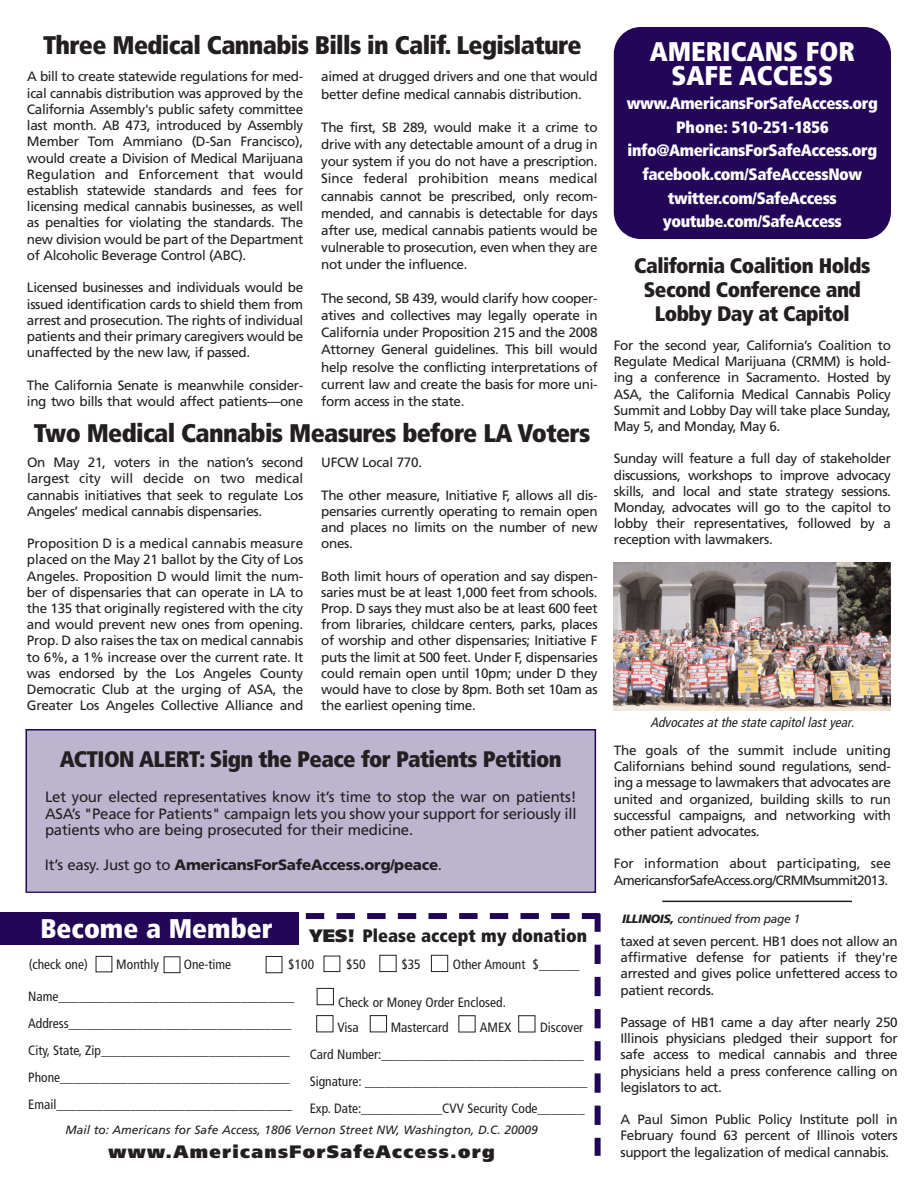
<style>
.page{position:relative;width:918px;height:1188px;background:#fff}
.page>*{position:absolute;margin:0;border:0;box-sizing:border-box;transform-origin:0 0}
.t1{font:900 condensed 27px/24px "Frutiger LT";color:#fff;text-align:center}
.t2{font:900 condensed 25.5px "Frutiger LT";letter-spacing:-.025em;color:#231f20}
.t3{font:900 condensed 22.5px "Frutiger LT";letter-spacing:-.025em;color:#231f20}
.t4{font:900 condensed 21px/24px "Frutiger LT";letter-spacing:-.025em;color:#231f20;text-align:center}
.t5{font:900 18px "Frutiger LT";letter-spacing:.075em;color:#231f20}
.t6{font:900 condensed 18px "Frutiger LT";color:#231f20}
.t7{font:900 condensed 16.5px/23.7px "Frutiger LT";letter-spacing:-.025em;color:#fff;text-align:center}
.t8{font:15px/16.5px "Frutiger LT";letter-spacing:-.015em;color:#231f20;text-align:justify}
.t9{font:900 15px "Frutiger LT";letter-spacing:-.02em;color:#231f20}
.t10{font:13.5px/16.2px "Frutiger LT";letter-spacing:-.03em;color:#231f20;text-align:justify}
.t11{font:condensed 13.5px/27px "Frutiger LT";color:#231f20}
.t12{font:13.5px/16.2px "Frutiger LT";letter-spacing:-.05em;color:#231f20}
.t13{font:italic condensed 13.5px "Frutiger LT";color:#231f20}
.t14{font:italic 12px "Frutiger LT";color:#231f20}
.t15{font:italic 12px "Frutiger LT";letter-spacing:-.03em;color:#231f20}
.s1{font-weight:400}
.s2{font-weight:900}
.s3{font-stretch:normal}
</style>
<div class="page">
<div style="left:27px;top:730px;width:568px;height:161px;background:#bbb5cf"></div>
<div style="left:26px;top:729px;width:570px;height:164px;border:2px solid #230658"></div>
<svg style="left:305px;top:913px;width:277px;height:6px"></svg>
<div style="left:582px;top:913px;width:18px;height:6px;background:#230658"></div>
<svg style="left:595px;top:944px;width:6px;height:194px"></svg>
<div style="left:595px;top:914px;width:6px;height:18px;background:#230658"></div>
<div style="left:595px;top:1138px;width:6px;height:18px;background:#230658"></div>
<div style="left:96px;top:956px;width:16px;height:16px;border:1px solid #231f20"></div>
<div style="left:164px;top:956px;width:16px;height:17px;border:1px solid #231f20"></div>
<div style="left:266px;top:956px;width:16px;height:17px;border:1px solid #231f20"></div>
<div style="left:324px;top:956px;width:16px;height:16px;border:1px solid #231f20"></div>
<div style="left:431px;top:955px;width:17px;height:17px;border:1px solid #231f20"></div>
<div style="left:379px;top:955px;width:18px;height:17px;border:1px solid #231f20"></div>
<div style="left:317px;top:988px;width:17px;height:17px;border:1px solid #231f20"></div>
<div style="left:316px;top:1015px;width:17px;height:17px;border:1px solid #231f20"></div>
<div style="left:370px;top:1015px;width:17px;height:17px;border:1px solid #231f20"></div>
<div style="left:518px;top:1015px;width:17px;height:17px;border:1px solid #231f20"></div>
<div style="left:0;top:912px;width:299px;height:33px;background:#230658"></div>
<div style="left:614px;top:27px;width:277px;height:212px;background:#230658;border-radius:27px"></div>
<hr style="left:662px;top:901px;width:190px;height:1px;background:#231f20">
<div style="left:614px;top:559px;width:277px;height:155px;background:linear-gradient(to right,#fff,#fff)"></div>
<img style="left:614px;top:562px;width:277px;height:148px">
<h2 class="t2" style="left:43px;top:35px;width:540px">Three Medical Cannabis Bills in Calif. Legislature</h2>
<p class="t10" style="left:27px;top:70px;width:278px">A bill to create statewide regulations for med&shy;ical cannabis distribution was approved by the California Assembly's public safety committee last month. AB 473, introduced by Assembly Member Tom Ammiano (D-San Francisco), would create a Division of Medical Marijuana Regulation and Enforcement that would establish statewide standards and fees for licensing medical cannabis businesses, as well as penalties for violating the standards. The new division would be part of the Department of Alcoholic Beverage Control (ABC).</p>
<p class="t10" style="left:27px;top:281px;width:278px">Licensed businesses and individuals would be issued identification cards to shield them from arrest and prosecution. The rights of individual patients and their primary caregivers would be unaffected by the new law, if passed.</p>
<p class="t10" style="left:27px;top:378px;width:278px">The California Senate is meanwhile consider&shy;ing two bills that would affect patients—one</p>
<p class="t10" style="left:321px;top:69px;width:278px;line-height:17.2px">aimed at drugged drivers and one that would better define medical cannabis distribution.</p>
<p class="t10" style="left:321px;top:120px;width:278px;line-height:17.2px">The first, SB 289, would make it a crime to drive with any detectable amount of a drug in your system if you do not have a prescription.<br>Since federal prohibition means medical cannabis cannot be prescribed, only recom&shy;mended, and cannabis is detectable for days after use, medical cannabis patients would be vulnerable to prosecution, even when they are not under the influence.</p>
<p class="t10" style="left:321px;top:291px;width:278px;line-height:17.2px">The second, SB 439, would clarify how cooper&shy;atives and collectives may legally operate in California under Proposition 215 and the 2008<br>Attorney General guidelines. This bill would help resolve the conflicting interpretations of current law and create the basis for more uni&shy;form access in the state.</p>
<h2 class="t2" style="left:34px;top:423px;width:558px">Two Medical Cannabis Measures before LA Voters</h2>
<p class="t10" style="left:27px;top:456px;width:278px">On May 21, voters in the nation’s second largest city will decide on two medical cannabis initiatives that seek to regulate Los Angeles’ medical cannabis dispensaries.</p>
<p class="t10" style="left:27px;top:537px;width:278px">Proposition D is a medical cannabis measure placed on the May 21 ballot by the City of Los Angeles. Proposition D would limit the num&shy;ber of dispensaries that can operate in LA to the 135 that originally registered with the city and would prevent new ones from opening.<br>Prop. D also raises the tax on medical cannabis to 6%, a 1% increase over the current rate. It was endorsed by the Los Angeles County Democratic Club at the urging of ASA, the Greater Los Angeles Collective Alliance and</p>
<p class="t10" style="left:321px;top:456px;width:102px">UFCW Local 770.</p>
<p class="t10" style="left:321px;top:488px;width:278px">The other measure, Initiative F, allows all dis&shy;pensaries currently operating to remain open and places no limits on the number of new ones.</p>
<p class="t10" style="left:321px;top:569px;width:278px">Both limit hours of operation and say dispen&shy;saries must be at least 1,000 feet from schools.<br>Prop. D says they must also be at least 600 feet from libraries, childcare centers, parks, places of worship and other dispensaries; Initiative F puts the limit at 500 feet. Under F, dispensaries could remain open until 10pm; under D they would have to close by 8pm. Both set 10am as the earliest opening time.</p>
<h3 class="t3" style="left:60px;top:750px;width:504px">ACTION ALERT: Sign the Peace for Patients Petition</h3>
<p class="t8" style="left:45px;top:790px;width:533px">Let your elected representatives know it’s time to stop the war on patients!<br>ASA’s "Peace for Patients" campaign lets you show your support for seriously ill patients who are being prosecuted for their medicine.</p>
<p class="t9" style="left:45px;top:859px;width:399px"><span class="s1">It’s easy. Just go to</span> AmericansForSafeAccess.org/peace<span class="s1">.</span></p>
<h1 class="t1" style="left:650px;top:42px;width:207px">AMERICANS FOR<br>SAFE ACCESS</h1>
<p class="t7" style="left:627px;top:93px;width:252px">www.AmericansForSafeAccess.org<br>Phone: 510-251-1856 info@AmericansForSafeAccess.org facebook.com/SafeAccessNow twitter.com/SafeAccess youtube.com/SafeAccess</p>
<h3 class="t4" style="left:634px;top:255px;width:238px">California Coalition Holds<br>Second Conference and<br>Lobby Day at Capitol</h3>
<p class="t10" style="left:614px;top:338px;width:279px">For the second year, California’s Coalition to Regulate Medical Marijuana (CRMM) is hold&shy;ing a conference in Sacramento. Hosted by ASA, the California Medical Cannabis Policy Summit and Lobby Day will take place Sunday, May 5, and Monday, May 6.</p>
<p class="t10" style="left:614px;top:452px;width:279px">Sunday will feature a full day of stakeholder discussions, workshops to improve advocacy skills, and local and state strategy sessions.<br>Monday, advocates will go to the capitol to lobby their representatives, followed by a reception with lawmakers.</p>
<p class="t13" style="left:650px;top:717px;width:208px">Advocates at the state capitol last year.</p>
<p class="t10" style="left:614px;top:743px;width:279px">The goals of the summit include uniting Californians behind sound regulations, send&shy;ing a message to lawmakers that advocates are united and organized, building skills to run successful campaigns, and networking with other patient advocates.</p>
<p class="t12" style="left:614px;top:857px;width:279px">For information about participating, see<br>AmericansforSafeAccess.org/CRMMsummit2013.</p>
<h1 class="t1" style="left:40px;top:919px;width:234px">Become a Member</h1>
<p class="t15" style="left:622px;top:914px;width:180px"><span class="s2">ILLINOIS,</span> continued from page 1</p>
<p class="t10" style="left:621px;top:934px;width:279px">taxed at seven percent. HB1 does not allow an affirmative defense for patients if they're arrested and gives police unfettered access to patient records.</p>
<p class="t10" style="left:621px;top:1015px;width:279px">Passage of HB1 came a day after nearly 250<br>Illinois physicians pledged their support for safe access to medical cannabis and three physicians held a press conference calling on legislators to act.</p>
<p class="t10" style="left:621px;top:1112px;width:279px">A Paul Simon Public Policy Institute poll in February found 63 percent of Illinois voters support the legalization of medical cannabis.</p>
<h3 class="t6" style="left:309px;top:929px;width:279px"><span class="s3">YES!</span> Please accept my donation</h3>
<p class="t11" style="left:29px;top:952px;width:61px">(check one)</p>
<p class="t11" style="left:116px;top:952px;width:44px">Monthly</p>
<p class="t11" style="left:184px;top:952px;width:49px">One-time</p>
<p class="t11" style="left:288px;top:952px;width:27px">$100</p>
<p class="t11" style="left:346px;top:952px;width:21px">$50</p>
<p class="t11" style="left:401px;top:952px;width:21px">$35</p>
<p class="t11" style="left:453px;top:952px;width:128px">Other Amount $______</p>
<p class="t11" style="left:28px;top:984px;width:268px">Name___________________________________ Address_________________________________ City, State, Zip____________________________ Phone__________________________________ Email___________________________________</p>
<p class="t11" style="left:337px;top:990px;width:170px;line-height:25.5px">Check or Money Order Enclosed.<br>Visa</p>
<p class="t11" style="left:391px;top:1015px;width:59px">Mastercard</p>
<p class="t11" style="left:480px;top:1015px;width:33px">AMEX</p>
<p class="t11" style="left:310px;top:1015px;width:279px;text-indent:230px">Discover Card Number:______________________________ Signature: _________________________________ Exp. Date:____________CVV Security Code_______</p>
<p class="t14" style="left:65px;top:1125px;width:474px">Mail to: Americans for Safe Access, 1806 Vernon Street NW, Washington, D.C. 20009</p>
<h3 class="t5" style="left:108px;top:1144px;width:388px">www.AmericansForSafeAccess.org</h3>
</div>
